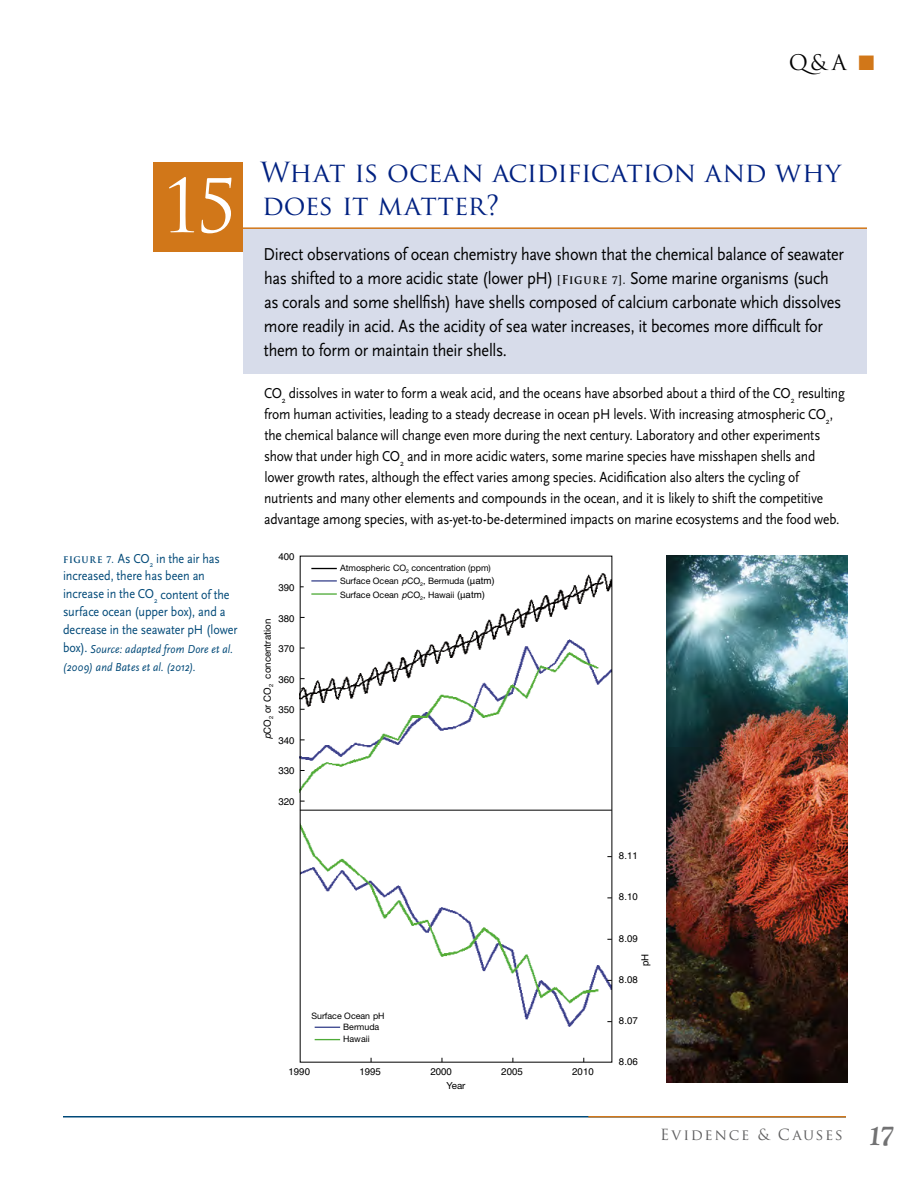
<style>
.page{position:relative;width:918px;height:1188px;background:#fff}
.page>*{position:absolute;margin:0;border:0;box-sizing:border-box;transform-origin:0 0}
.t1{font:72px "Trajan Pro";color:#fff}
.t2{font:27px/32.4px "Trajan Pro";letter-spacing:-.015em;color:#002181}
.t3{font:21px "Trajan Pro";color:#000}
.t4{font:18px/24px "Scala Sans";letter-spacing:-.02em;color:#000;scale:.9 1}
.t5{font:15px/21px "Scala Sans";letter-spacing:-.015em;color:#000;scale:.9 1}
.t6{font:15px "Trajan Pro";letter-spacing:.115em;color:#5e5e5f}
.t7{font:13.5px/18px "Scala Sans";letter-spacing:-.005em;color:#004978;scale:.9 1}
.t8{font:italic 12px/18px "Scala Sans";letter-spacing:.02em;color:#004978;scale:.9 1}
.t9{font:9.75px "Helvetica";color:#000}
.t10{font:9.75px "Helvetica Neue";color:#000}
.t11{font:8.85px/11.6px "Helvetica Neue";color:#000}
.s1{color:#d17719}
.s2{font-family:"Trajan Pro";font-weight:700;font-size:10.5px}
.s3{font-style:normal;font-size:13.5px}
.s4{font-family:"Trajan Pro";font-weight:700;font-size:12px}
.s5{font-family:"Helvetica";font-style:italic}
.s6{font-family:"Helvetica"}
.s7{font-family:"Helvetica";font-size:9.75px}
.s8{font-family:"Myriad Pro";font-size:9.75px}
.s9{font-family:"Goudy Std";font-weight:700;font-style:italic;font-size:27px;color:#727273}
</style>
<div class="page">
<hr style="left:63px;top:1116px;width:783px;height:2px;background:#004978">
<hr style="left:588px;top:1116px;width:258px;height:2px;background:#d17719">
<div style="left:243px;top:228px;width:624px;height:146px;background:#d7dcea"></div>
<hr style="left:243px;top:227px;width:624px;height:2px;background:#d17719">
<div style="left:153px;top:162px;width:90px;height:90px;background:#d17719"></div>
<img style="left:300px;top:826px;width:312px;height:237px">
<img style="left:302px;top:567px;width:308px;height:234px">
<svg style="left:315px;top:1027px;width:25px;height:1px"></svg>
<svg style="left:315px;top:1039px;width:25px;height:1px"></svg>
<svg style="left:311px;top:568px;width:26px;height:1px"></svg>
<hr style="left:311px;top:580px;width:26px;height:2px;background:#3b468e">
<hr style="left:311px;top:593px;width:26px;height:2px;background:#4fab38">
<hr style="left:300px;top:810px;width:312px;height:1px;background:#000">
<img style="left:666px;top:555px;width:181px;height:528px">
<h3 class="t3" style="left:789px;top:49px;width:87px">Q&amp; A <span class="s1">■</span></h3>
<h1 class="t1" style="left:161px;top:160px;width:77px">15</h1>
<p class="t7" style="left:63px;top:549px;width:196px"><span class="s2">figure 7.</span> As CO<sub>2</sub> in the air has increased, there has been an increase in the CO<sub>2</sub> content of the surface ocean (upper box), and a decrease in the seawater pH (lower</p>
<p class="t8" style="left:63px;top:640px;width:191px"><span class="s3">box).</span> Source: adapted from Dore et al. (2009) and Bates et al. (2012).</p>
<h2 class="t2" style="left:260px;top:156px;width:582px">What is ocean acidification and why does it matter?</h2>
<p class="t4" style="left:264px;top:242px;width:646px">Direct observations of ocean chemistry have shown that the chemical balance of seawater has shifted to a more acidic state (lower pH) <span class="s4">[Figure 7].</span> Some marine organisms (such as corals and some shellfish) have shells composed of calcium carbonate which dissolves more readily in acid. As the acidity of sea water increases, it becomes more difficult for them to form or maintain their shells.</p>
<p class="t5" style="left:264px;top:383px;width:647px">CO<sub>2</sub> dissolves in water to form a weak acid, and the oceans have absorbed about a third of the CO<sub>2</sub> resulting from human activities, leading to a steady decrease in ocean pH levels. With increasing atmospheric CO<sub>2</sub>, the chemical balance will change even more during the next century. Laboratory and other experiments show that under high CO<sub>2</sub> and in more acidic waters, some marine species have misshapen shells and lower growth rates, although the effect varies among species. Acidification also alters the cycling of nutrients and many other elements and compounds in the ocean, and it is likely to shift the competitive advantage among species, with as-yet-to-be-determined impacts on marine ecosystems and the food web.</p>
<p class="t9" style="left:278px;top:549px;width:18px">400</p>
<p class="t9" style="left:278px;top:580px;width:18px">390</p>
<p class="t9" style="left:278px;top:611px;width:18px">380</p>
<p class="t10" style="left:260px;top:739px;width:122px;rotate:-90deg"><span class="s5">p</span><span class="s6">CO</span><sub>2</sub> <span class="s6">or CO</span><sub>2</sub> concentration</p>
<p class="t9" style="left:278px;top:641px;width:18px">370</p>
<p class="t9" style="left:278px;top:672px;width:18px">360</p>
<p class="t9" style="left:278px;top:702px;width:18px">350</p>
<p class="t9" style="left:278px;top:733px;width:18px">340</p>
<p class="t9" style="left:278px;top:763px;width:18px">330</p>
<p class="t9" style="left:278px;top:794px;width:18px">320</p>
<p class="t11" style="left:340px;top:562px;width:156px;line-height:13.4px">Atmospheric CO<sub>2</sub> concentration (ppm)<br>Surface Ocean <span class="s5">p</span><span class="s6">CO</span><sub>2</sub>, Bermuda <span class="s7">(</span><span class="s8">μ</span><span class="s7">atm)<br></span>Surface Ocean <span class="s5">p</span><span class="s6">CO</span><sub>2</sub>, Hawaii <span class="s7">(</span><span class="s8">μ</span><span class="s7">atm)</span></p>
<p class="t11" style="left:343px;top:1010px;width:43px;text-indent:-32px">Surface Ocean pH<br>Bermuda<br>Hawaii</p>
<p class="t9" style="left:288px;top:1064px;width:23px">1990</p>
<p class="t9" style="left:359px;top:1064px;width:23px">1995</p>
<p class="t9" style="left:430px;top:1064px;width:23px">2000</p>
<p class="t9" style="left:501px;top:1064px;width:23px">2005</p>
<p class="t9" style="left:572px;top:1064px;width:23px">2010</p>
<p class="t10" style="left:447px;top:1078px;width:20px">Year</p>
<p class="t9" style="left:619px;top:848px;width:20px">8.11</p>
<p class="t9" style="left:619px;top:889px;width:20px">8.10</p>
<p class="t9" style="left:619px;top:931px;width:20px">8.09</p>
<p class="t9" style="left:638px;top:966px;width:14px;rotate:-90deg">pH</p>
<p class="t9" style="left:619px;top:972px;width:20px">8.08</p>
<p class="t9" style="left:619px;top:1013px;width:20px">8.07</p>
<p class="t9" style="left:619px;top:1054px;width:20px">8.06</p>
<p class="t6" style="left:660px;top:1125px;width:236px">Evidence &amp; Causes <span class="s9">17</span></p>
</div>
